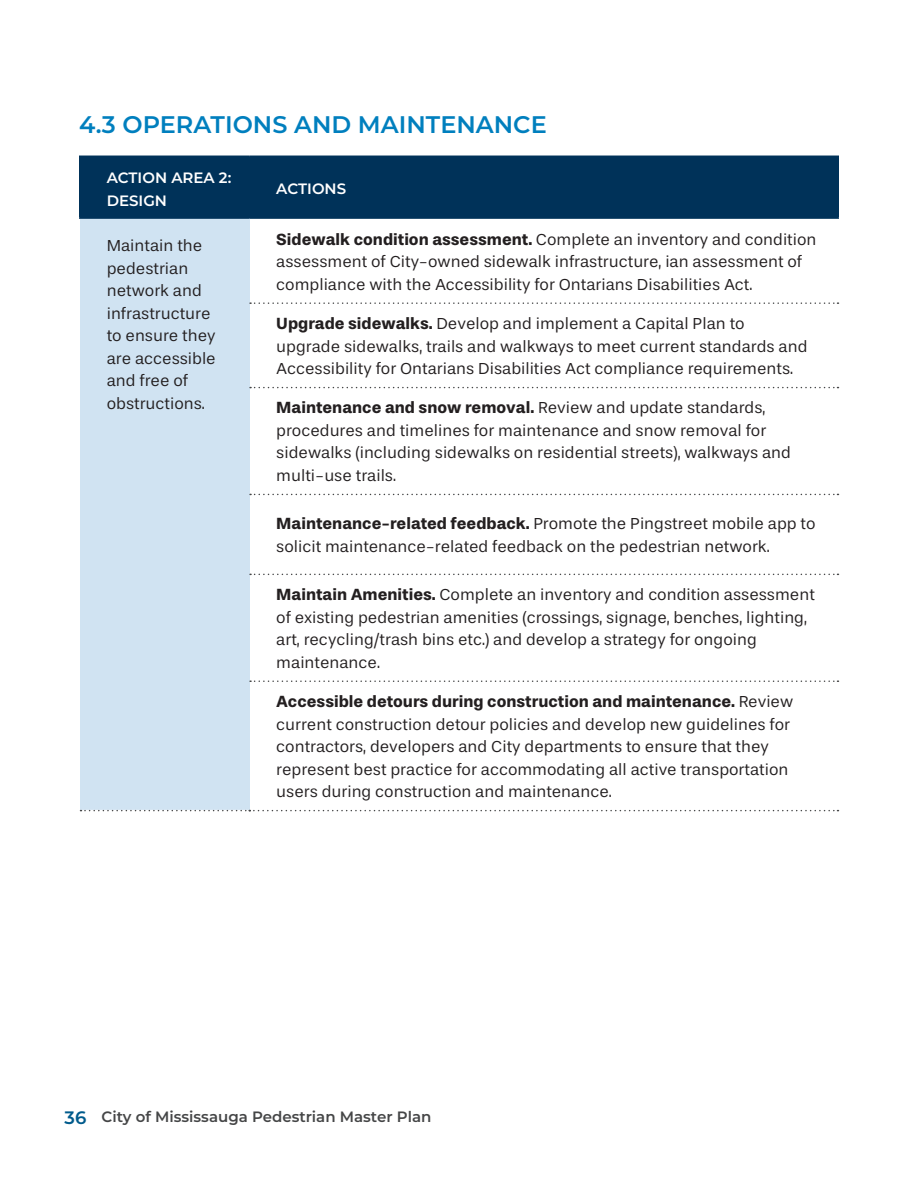
<style>
.page{position:relative;width:918px;height:1188px;background:#fff}
.page>*{position:absolute;margin:0;border:0;box-sizing:border-box;transform-origin:0 0}
.Heading_2{font:600 24px "Montserrat";color:#007fbe}
.Body_Text{font:16.5px/22.5px "Stevie Sans";color:#231f20}
.t1{font:600 15px "Montserrat";color:#454647}
.Table_Heading{font:600 15px/22.5px "Montserrat";color:#fff}
.s1{font-weight:700}
.s2{font-size:18px;color:#005b8c}
</style>
<div class="page">
<div style="left:81px;top:157px;width:756px;height:60px;background:#003259"></div>
<div style="left:80px;top:218px;width:169px;height:593px;background:#d0e3f2"></div>
<hr style="left:79px;top:156px;width:170px;height:1px;background:#003259">
<hr style="left:79px;top:157px;width:2px;height:60px;background:#003259">
<hr style="left:249px;top:156px;width:590px;height:1px;background:#003259">
<hr style="left:249px;top:157px;width:1px;height:60px;background:#003259">
<hr style="left:837px;top:157px;width:2px;height:60px;background:#003259">
<hr style="left:79px;top:217px;width:170px;height:2px;background:#003259">
<hr style="left:249px;top:217px;width:590px;height:2px;background:#003259">
<svg style="left:250px;top:302px;width:588px;height:2px"></svg>
<svg style="left:250px;top:387px;width:588px;height:1px"></svg>
<svg style="left:250px;top:494px;width:588px;height:1px"></svg>
<svg style="left:250px;top:574px;width:588px;height:1px"></svg>
<svg style="left:250px;top:680px;width:588px;height:2px"></svg>
<svg style="left:81px;top:810px;width:757px;height:1px"></svg>
<p class="Heading_2" style="left:79px;top:108px;width:469px">4.3 OPERATIONS AND MAINTENANCE</p>
<p class="Table_Heading" style="left:107px;top:166px;width:126px">ACTION AREA 2:<br>DESIGN</p>
<p class="Table_Heading" style="left:276px;top:177px;width:71px">ACTIONS</p>
<p class="Body_Text" style="left:107px;top:235px;width:111px">Maintain the pedestrian network and infrastructure to ensure they are accessible and free of obstructions.</p>
<p class="Body_Text" style="left:276px;top:228px;width:542px"><span class="s1">Sidewalk condition assessment.</span> Complete an inventory and condition assessment of City-owned sidewalk infrastructure, ian assessment of compliance with the Accessibility for Ontarians Disabilities Act.</p>
<p class="Body_Text" style="left:276px;top:312px;width:533px"><span class="s1">Upgrade sidewalks.</span> Develop and implement a Capital Plan to upgrade sidewalks, trails and walkways to meet current standards and<br>Accessibility for Ontarians Disabilities Act compliance requirements.</p>
<p class="Body_Text" style="left:276px;top:397px;width:516px"><span class="s1">Maintenance and snow removal.</span> Review and update standards, procedures and timelines for maintenance and snow removal for sidewalks (including sidewalks on residential streets), walkways and multi-use trails.</p>
<p class="Body_Text" style="left:276px;top:513px;width:541px"><span class="s1">Maintenance-related feedback.</span> Promote the Pingstreet mobile app to solicit maintenance-related feedback on the pedestrian network.</p>
<p class="Body_Text" style="left:276px;top:584px;width:540px"><span class="s1">Maintain Amenities.</span> Complete an inventory and condition assessment of existing pedestrian amenities (crossings, signage, benches, lighting, art, recycling/trash bins etc.) and develop a strategy for ongoing maintenance.</p>
<p class="Body_Text" style="left:276px;top:690px;width:518px"><span class="s1">Accessible detours during construction and maintenance.</span> Review current construction detour policies and develop new guidelines for contractors, developers and City departments to ensure that they represent best practice for accommodating all active transportation users during construction and maintenance.</p>
<p class="t1" style="left:65px;top:1106px;width:368px"><span class="s2">36</span> City of Mississauga Pedestrian Master Plan</p>
</div>
